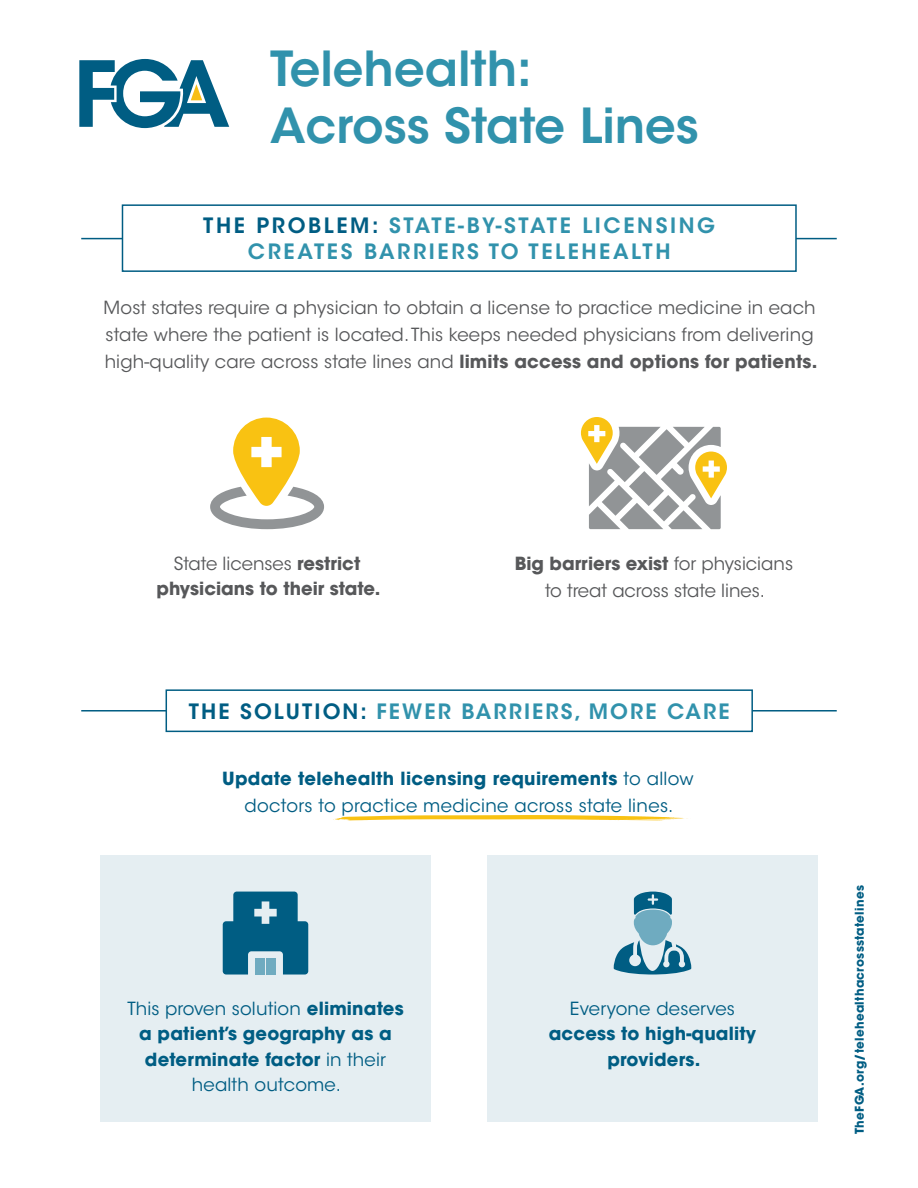
<style>
.page{position:relative;width:918px;height:1188px;background:#fff}
.page>*{position:absolute;margin:0;border:0;box-sizing:border-box;transform-origin:0 0}
.t1{font:600 48px/57px "ITC Avant Garde Std";color:#3192ac}
.subhead{font:600 21px/25.5px "ITC Avant Garde Std";letter-spacing:.125em;color:#3192ac;text-align:center}
.subhead-2{font:600 21px "ITC Avant Garde Std";letter-spacing:.1em;color:#3192ac}
.Body_Text{font:18px/27px "ITC Avant Garde Std";letter-spacing:.01em;color:#57585a}
.Body_Text-2{font:700 18px/25.5px "ITC Avant Garde Std";letter-spacing:.01em;color:#005d83;text-align:center}
.Body_Text-3{font:18px/27px "ITC Avant Garde Std";letter-spacing:.02em;color:#005d83;text-align:center}
.facts{font:18px/27px "ITC Avant Garde Std";color:#57585a;text-align:center}
.facts-2{font:700 18px/25.5px "ITC Avant Garde Std";color:#57585a;text-align:center}
.t2{font:700 12px "ITC Avant Garde Std";letter-spacing:.025em;color:#005d83}
.s1{color:#005d83}
.s2{font-weight:700}
.s3{font-weight:400}
</style>
<div class="page">
<svg style="left:79px;top:59px;width:150px;height:69px"></svg>
<svg style="left:581px;top:417px;width:146px;height:112px"></svg>
<div style="left:487px;top:855px;width:331px;height:267px;background:#e5eef2"></div>
<div style="left:100px;top:855px;width:331px;height:267px;background:#e5eef2"></div>
<hr style="left:81px;top:238px;width:756px;height:1px;background:#005d83">
<svg style="left:333px;top:815px;width:355px;height:6px"></svg>
<div style="left:122px;top:205px;width:674px;height:66px;background:#fff"></div>
<div style="left:122px;top:204px;width:675px;height:68px;border:2px solid #005d83"></div>
<hr style="left:81px;top:710px;width:756px;height:2px;background:#005d83">
<div style="left:166px;top:690px;width:586px;height:41px;background:#fff"></div>
<div style="left:166px;top:689px;width:587px;height:43px;border:2px solid #005d83"></div>
<svg style="left:223px;top:892px;width:85px;height:83px"></svg>
<svg style="left:210px;top:418px;width:114px;height:111px"></svg>
<svg style="left:614px;top:892px;width:77px;height:83px"></svg>
<h1 class="t1" style="left:270px;top:39px;width:430px">Telehealth:<br>Across State Lines</h1>
<p class="subhead" style="left:203px;top:213px;width:513px"><span class="s1">THE PROBLEM:</span> STATE-BY-STATE LICENSING<br>CREATES BARRIERS TO TELEHEALTH</p>
<p class="Body_Text" style="left:104px;top:294px;width:715px">Most states require a physician to obtain a license to practice medicine in each state where the patient is located. This keeps needed physicians from delivering high-quality care across state lines and <span class="s2">limits access and options for patients.</span></p>
<p class="facts-2" style="left:157px;top:550px;width:225px"><span class="s3">State licenses</span> restrict physicians to their state.</p>
<p class="facts" style="left:515px;top:550px;width:280px"><span class="s2">Big barriers exist</span> for physicians to treat across state lines.</p>
<p class="subhead-2" style="left:189px;top:698px;width:542px"><span class="s1">THE SOLUTION:</span> FEWER BARRIERS, MORE CARE</p>
<p class="Body_Text-3" style="left:222px;top:765px;width:473px"><span class="s2">Update telehealth licensing requirements</span> to allow doctors to practice medicine across state lines.</p>
<p class="Body_Text-2" style="left:127px;top:995px;width:278px"><span class="s3">This proven solution</span> eliminates a patient’s geography as a determinate factor <span class="s3">in their health outcome.</span></p>
<p class="Body_Text-2" style="left:549px;top:995px;width:209px"><span class="s3">Everyone deserves </span>access to high-quality providers.</p>
<p class="t2" style="left:852px;top:1134px;width:250px;rotate:-90deg">TheFGA.org/telehealthacrossstatelines</p>
</div>
